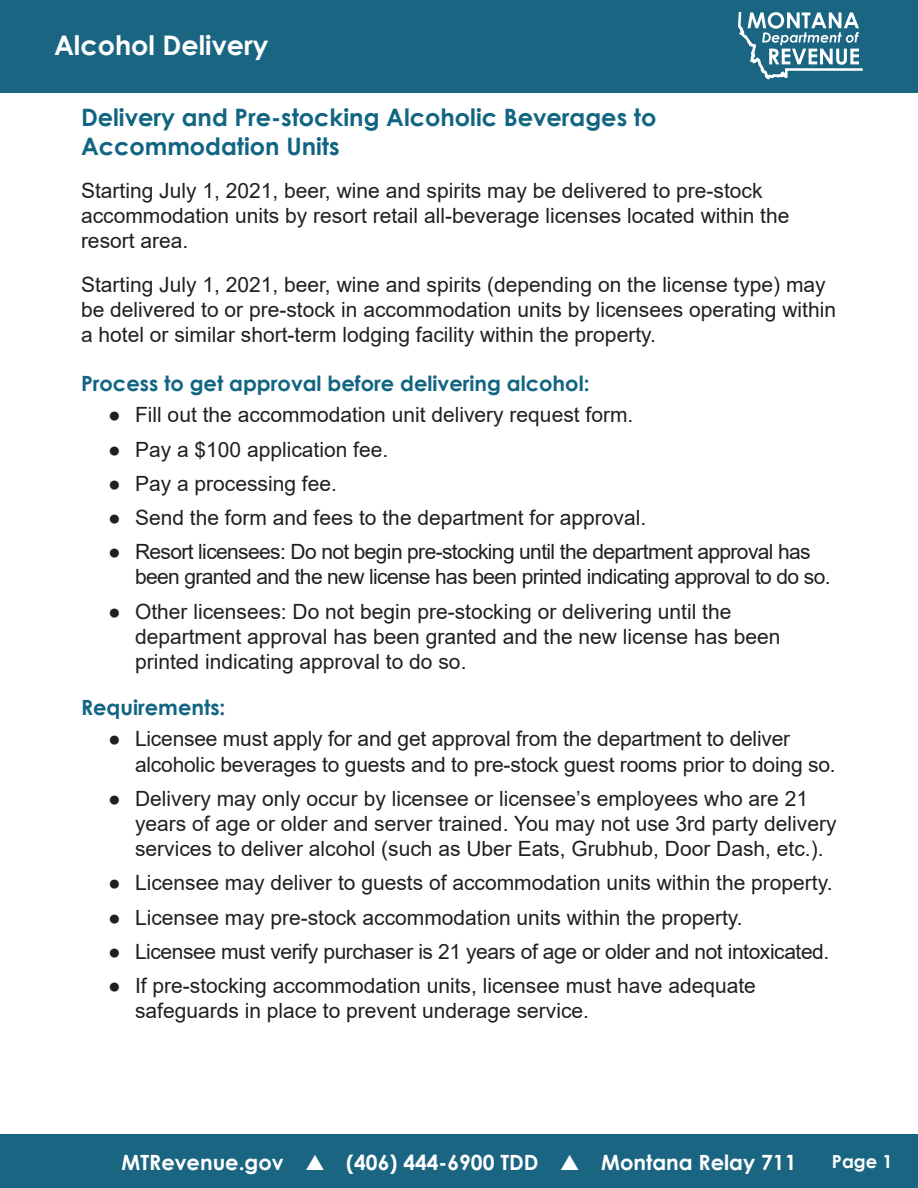
<style>
.page{position:relative;width:918px;height:1188px;background:#fff}
.page>*{position:absolute;margin:0;border:0;box-sizing:border-box;transform-origin:0 0}
.t1{font:700 27px "Century Gothic";color:#fff}
.t2{font:700 24px/28.8px "Century Gothic";color:#116582}
.t3{font:21px/25.2px "Arial";color:#231f20}
.t4{font:21px/25.2px "Arial";letter-spacing:-.03em;color:#231f20}
.t5{font:21px "Arial";letter-spacing:-.02em;color:#231f20}
.t6{font:700 21px "Century Gothic";color:#116582}
.t7{font:700 21px "Century Gothic";color:#fff}
.t8{font:700 18px "Century Gothic";color:#fff}
</style>
<div class="page">
<div style="left:0;top:1134px;width:918px;height:54px;background:#1a6582"></div>
<div style="left:0;top:0;width:918px;height:93px;background:#1a6582"></div>
<svg style="left:738px;top:11px;width:126px;height:68px"></svg>
<svg style="left:306px;top:1154px;width:18px;height:16px"></svg>
<svg style="left:561px;top:1154px;width:18px;height:16px"></svg>
<p class="t1" style="left:54px;top:25px;width:216px">Alcohol Delivery</p>
<p class="t2" style="left:81px;top:102px;width:577px">Delivery and Pre-stocking Alcoholic Beverages to<br>Accommodation Units</p>
<p class="t3" style="left:81px;top:178px;width:710px">Starting July 1, 2021, beer, wine and spirits may be delivered to pre-stock accommodation units by resort retail all-beverage licenses located within the resort area.</p>
<p class="t3" style="left:81px;top:271px;width:757px">Starting July 1, 2021, beer, wine and spirits (depending on the license type) may be delivered to or pre-stock in accommodation units by licensees operating within a hotel or similar short-term lodging facility within the property.</p>
<p class="t6" style="left:81px;top:368px;width:510px">Process to get approval before delivering alcohol:</p>
<p class="t3" style="left:108px;top:402px;width:527px">● Fill out the accommodation unit delivery request form.</p>
<p class="t3" style="left:108px;top:436px;width:282px">● Pay a $100 application fee.</p>
<p class="t3" style="left:108px;top:471px;width:230px">● Pay a processing fee.</p>
<p class="t3" style="left:108px;top:505px;width:540px">● Send the form and fees to the department for approval.</p>
<p class="t4" style="left:135px;top:539px;width:697px;text-indent:-27px">● Resort licensees: Do not begin pre-stocking until the department approval has been granted and the new license has been printed indicating approval to do so.</p>
<p class="t3" style="left:135px;top:598px;width:647px;text-indent:-27px">● Other licensees: Do not begin pre-stocking or delivering until the department approval has been granted and the new license has been printed indicating approval to do so.</p>
<p class="t6" style="left:81px;top:692px;width:146px">Requirements:</p>
<p class="t3" style="left:135px;top:726px;width:702px;text-indent:-27px">● Licensee must apply for and get approval from the department to deliver alcoholic beverages to guests and to pre-stock guest rooms prior to doing so.</p>
<p class="t3" style="left:135px;top:786px;width:703px;text-indent:-27px">● Delivery may only occur by licensee or licensee’s employees who are 21 years of age or older and server trained. You may not use 3rd party delivery services to deliver alcohol (such as Uber Eats, Grubhub, Door Dash, etc.).</p>
<p class="t3" style="left:108px;top:870px;width:726px">● Licensee may deliver to guests of accommodation units within the property.</p>
<p class="t3" style="left:108px;top:904px;width:636px">● Licensee may pre-stock accommodation units within the property.</p>
<p class="t5" style="left:108px;top:937px;width:723px">● Licensee must verify purchaser is 21 years of age or older and not intoxicated.</p>
<p class="t3" style="left:135px;top:973px;width:622px;text-indent:-27px">● If pre-stocking accommodation units, licensee must have adequate safeguards in place to prevent underage service.</p>
<p class="t7" style="left:122px;top:1146px;width:164px">MTRevenue.gov</p>
<p class="t7" style="left:346px;top:1146px;width:194px">(406) 444-6900 TDD</p>
<p class="t7" style="left:601px;top:1146px;width:197px">Montana Relay 711</p>
<p class="t8" style="left:832px;top:1148px;width:62px">Page 1</p>
</div>
